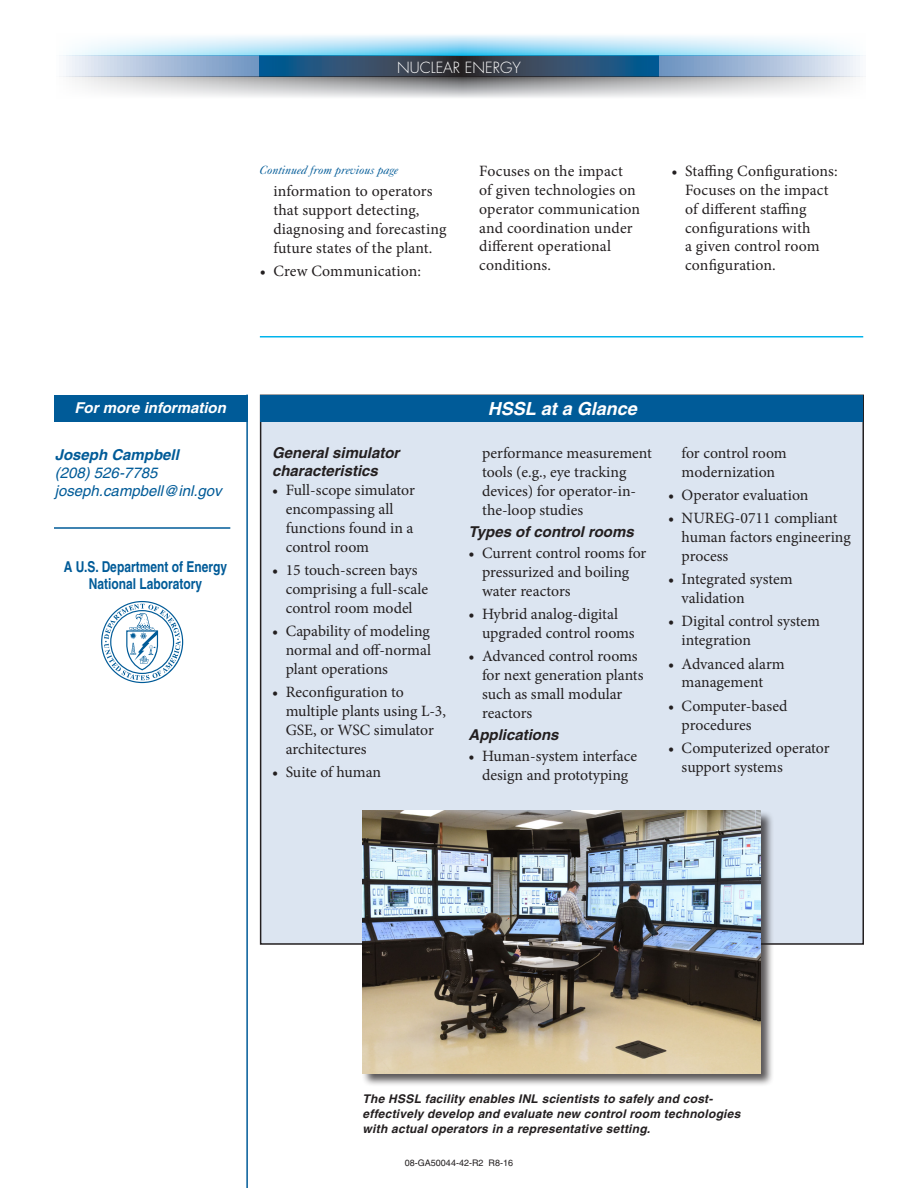
<style>
.page{position:relative;width:918px;height:1188px;background:#fff}
.page>*{position:absolute;margin:0;border:0;box-sizing:border-box;transform-origin:0 0}
.Subhead_1{font:italic 700 18px "Helvetica";color:#fff}
.Bullet_Text{font:15.75px/18.9px "Minion Pro";color:#231f20}
.Subhead_2{font:italic 700 15px/18px "Helvetica";color:#231f20}
.DOE_Credit{font:700 15px "Helvetica";color:#005b98;scale:.8 1}
.Contact_Information{font:italic 15px "Helvetica";color:#005b98}
.Subhead_2-2{font:italic 700 15px "Helvetica";color:#fff}
.Contact_Name{font:italic 700 15px "Helvetica";color:#005b98}
.t1{font:300 15px "Futura";color:#fff}
.t2{font:italic 700 12px/15px "Helvetica";letter-spacing:.02em;color:#231f20}
.Continued_on__from{font:italic 12px "Caslon Five Forty";color:#005b98}
.t3{font:9px "Helvetica";color:#231f20}
</style>
<div class="page">
<svg style="left:63px;top:55px;width:800px;height:21px;background:#abc1dc"></svg>
<svg style="left:259px;top:55px;width:400px;height:21px;background:#284e6b"></svg>
<svg style="left:72px;top:35px;width:781px;height:20px"></svg>
<svg style="left:63px;top:76px;width:800px;height:22px"></svg>
<svg style="left:101px;top:601px;width:82px;height:82px"></svg>
<hr style="left:54px;top:527px;width:176px;height:2px;background:#005b98">
<div style="left:54px;top:395px;width:193px;height:27px;background:#005b98"></div>
<hr style="left:246px;top:395px;width:2px;height:793px;background:#005b98">
<hr style="left:260px;top:336px;width:603px;height:2px;background:#00b4ec">
<div style="left:261px;top:395px;width:602px;height:549px;background:#dce5f1"></div>
<div style="left:261px;top:395px;width:602px;height:27px;background:#005b98"></div>
<div style="left:362px;top:810px;width:412px;height:277px;background:#231f20;opacity:.75"></div>
<img style="left:363px;top:811px;width:397px;height:262px">
<p class="t1" style="left:397px;top:58px;width:125px">NUCLEAR ENERGY</p>
<p class="Continued_on__from" style="left:260px;top:163px;width:140px">Continued from previous page</p>
<p class="Bullet_Text" style="left:273px;top:182px;width:175px">information to operators that support detecting, diagnosing and forecasting future states of the plant.</p>
<p class="Bullet_Text" style="left:260px;top:262px;width:163px">• Crew Communication:</p>
<p class="Bullet_Text" style="left:479px;top:161px;width:162px">Focuses on the impact<br>of given technologies on operator communication and coordination under different operational conditions.</p>
<p class="Bullet_Text" style="left:685px;top:161px;width:154px;text-indent:-14px">• Staffing Configurations:<br>Focuses on the impact of different staffing configurations with<br>a given control room configuration.</p>
<p class="Subhead_2-2" style="left:74px;top:398px;width:153px">For more information</p>
<p class="Contact_Name" style="left:55px;top:446px;width:126px">Joseph Campbell</p>
<p class="Contact_Information" style="left:55px;top:464px;width:104px">(208) 526-7785</p>
<p class="Contact_Information" style="left:55px;top:482px;width:168px">joseph.campbell@inl.gov</p>
<p class="DOE_Credit" style="left:64px;top:558px;width:206px">A U.S. Department of Energy</p>
<p class="DOE_Credit" style="left:89px;top:574px;width:143px">National Laboratory</p>
<p class="Subhead_2" style="left:272px;top:444px;width:129px">General simulator characteristics</p>
<p class="Bullet_Text" style="left:286px;top:481px;width:131px;text-indent:-14px">• Full-scope simulator encompassing all functions found in a control room</p>
<p class="Bullet_Text" style="left:286px;top:561px;width:144px;text-indent:-14px">• 15 touch-screen bays comprising a full-scale control room model</p>
<p class="Bullet_Text" style="left:286px;top:622px;width:147px;text-align:justify;text-indent:-14px">• Capability of modeling normal and off-normal plant operations</p>
<p class="Bullet_Text" style="left:286px;top:683px;width:162px;text-indent:-14px">• Reconfiguration to multiple plants using L-3,<br>GSE, or WSC simulator architectures</p>
<p class="Bullet_Text" style="left:272px;top:762px;width:110px">• Suite of human</p>
<p class="Subhead_1" style="left:488px;top:397px;width:151px">HSSL at a Glance</p>
<p class="Bullet_Text" style="left:482px;top:444px;width:171px">performance measurement tools (e.g., eye tracking devices) for operator-in&shy;the-loop studies</p>
<p class="Subhead_2" style="left:469px;top:522px;width:167px">Types of control rooms</p>
<p class="Bullet_Text" style="left:482px;top:544px;width:166px;text-indent:-14px">• Current control rooms for pressurized and boiling water reactors</p>
<p class="Bullet_Text" style="left:482px;top:605px;width:154px;text-indent:-14px">• Hybrid analog-digital upgraded control rooms</p>
<p class="Bullet_Text" style="left:482px;top:647px;width:163px;text-indent:-14px">• Advanced control rooms for next generation plants such as small modular reactors</p>
<p class="Subhead_2" style="left:469px;top:726px;width:92px">Applications</p>
<p class="Bullet_Text" style="left:469px;top:747px;width:170px;text-align:center">• Human-system interface design and prototyping</p>
<p class="Bullet_Text" style="left:682px;top:444px;width:107px">for control room modernization</p>
<p class="Bullet_Text" style="left:668px;top:486px;width:142px">• Operator evaluation</p>
<p class="Bullet_Text" style="left:682px;top:509px;width:171px;text-indent:-14px">• NUREG-0711 compliant human factors engineering process</p>
<p class="Bullet_Text" style="left:682px;top:570px;width:113px;text-indent:-14px">• Integrated system validation</p>
<p class="Bullet_Text" style="left:682px;top:612px;width:140px;text-indent:-14px">• Digital control system integration</p>
<p class="Bullet_Text" style="left:668px;top:654px;width:118px;text-align:center">• Advanced alarm management</p>
<p class="Bullet_Text" style="left:682px;top:696px;width:107px;text-indent:-14px">• Computer-based procedures</p>
<p class="Bullet_Text" style="left:682px;top:738px;width:150px;text-indent:-14px">• Computerized operator support systems</p>
<p class="t2" style="left:363px;top:1091px;width:379px">The HSSL facility enables INL scientists to safely and cost&shy;effectively develop and evaluate new control room technologies with actual operators in a representative setting.</p>
<p class="t3" style="left:405px;top:1158px;width:110px">08-GA50044-42-R2 R8-16</p>
</div>
